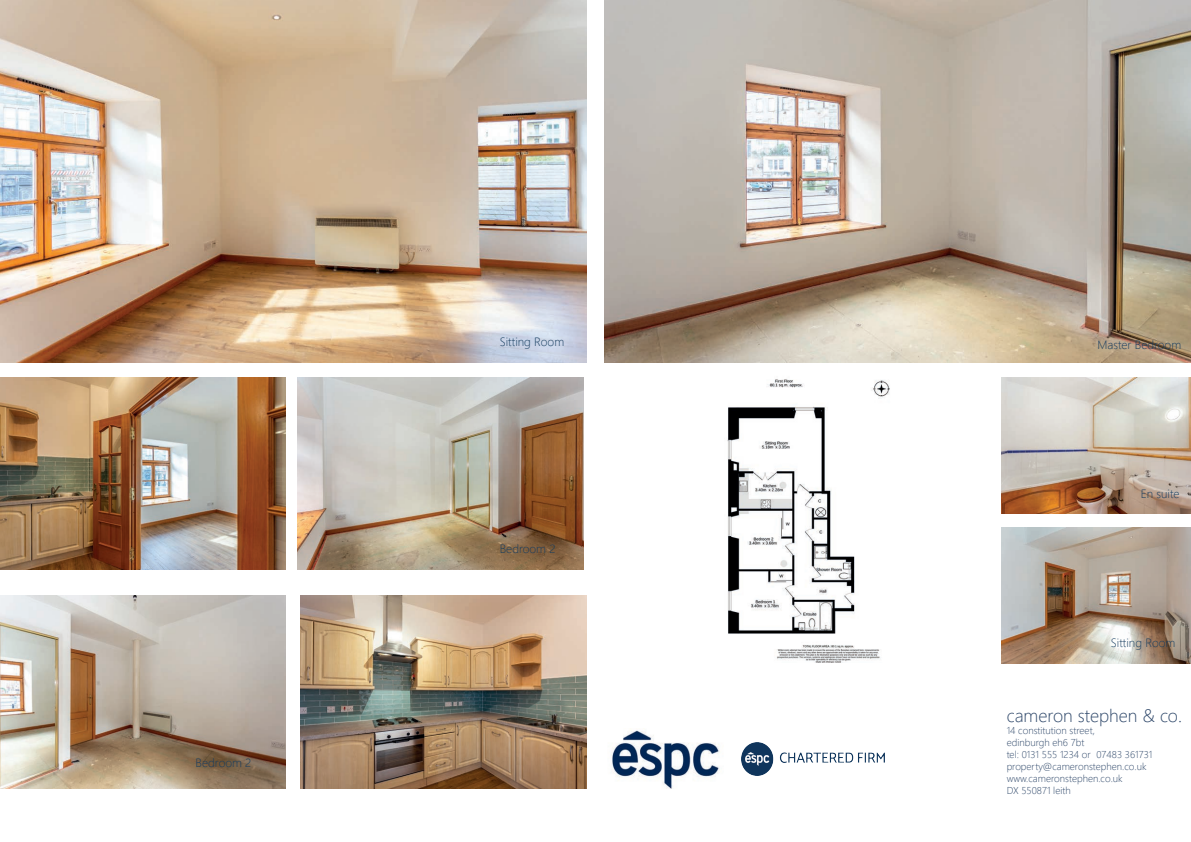
<style>
.page{position:relative;width:1191px;height:842px;background:#fff}
.page>*{position:absolute;margin:0;border:0;box-sizing:border-box;transform-origin:0 0}
.t1{font:300 18px "Segoe UI";color:#2f486a}
.t2{font:300 12px "Segoe UI";color:#173d5f}
.t3{font:300 10px/12px "Segoe UI";color:#2f486a}
</style>
<div class="page">
<img style="left:0;top:0;width:586px;height:363px">
<img style="left:727px;top:379px;width:163px;height:284px">
<img style="left:1001px;top:377px;width:190px;height:136px">
<img style="left:1001px;top:527px;width:190px;height:136px">
<img style="left:611px;top:730px;width:109px;height:59px">
<img style="left:0;top:377px;width:285px;height:193px">
<img style="left:298px;top:377px;width:285px;height:193px">
<img style="left:741px;top:743px;width:143px;height:32px">
<img style="left:0;top:595px;width:285px;height:193px">
<img style="left:300px;top:595px;width:286px;height:193px">
<img style="left:604px;top:0;width:587px;height:363px">
<p class="t2" style="left:196px;top:751px;width:57px">Bedroom 2</p>
<p class="t2" style="left:500px;top:330px;width:66px">Sitting Room</p>
<p class="t2" style="left:1097px;top:333px;width:85px">Master Bedroom</p>
<p class="t2" style="left:500px;top:537px;width:57px">Bedroom 2</p>
<p class="t2" style="left:1140px;top:482px;width:40px">En suite</p>
<p class="t2" style="left:1111px;top:631px;width:66px">Sitting Room</p>
<h1 class="t1" style="left:1006px;top:699px;width:177px">cameron stephen &amp; co.</h1>
<p class="t3" style="left:1006px;top:724px;width:147px">14 constitution street,<br>edinburgh eh6 7bt<br>tel: 0131 555 1234 or 07483 361731 property@cameronstephen.co.uk www.cameronstephen.co.uk<br>DX 550871 leith</p>
</div>
